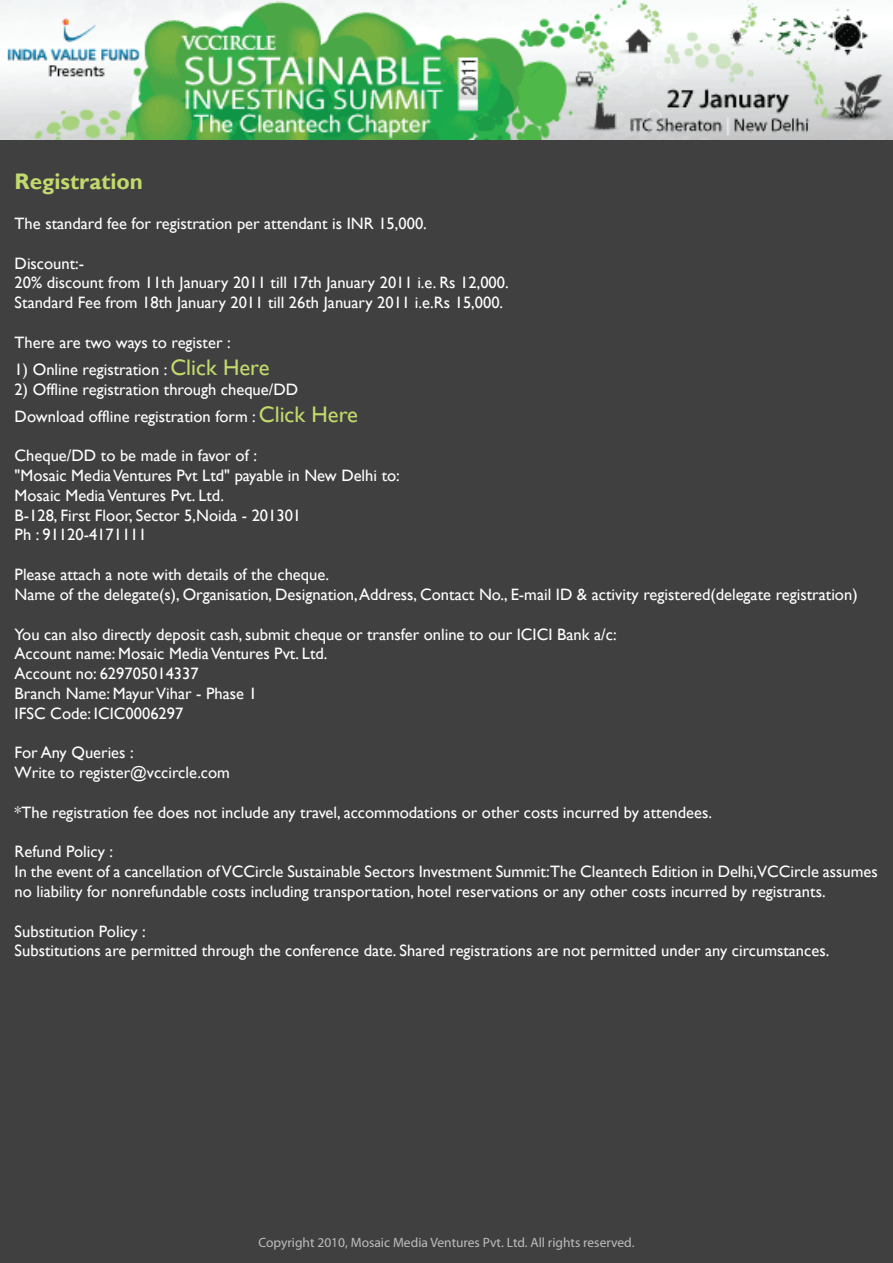
<style>
.page{position:relative;width:893px;height:1263px;background:#fff}
.page>*{position:absolute;margin:0;border:0;box-sizing:border-box;transform-origin:0 0}
.t1{font:700 22.5px "Gill Sans";color:#c2da6c}
.t2{font:16.5px/19.8px "Gill Sans";color:#fff}
.t3{font:13.5px "Myriad Pro";color:#bebdbd}
.s1{font-size:22.5px;color:#c2da6c}
</style>
<div class="page">
<div style="left:0;top:2px;width:893px;height:1261px;background:#404041"></div>
<img style="left:0;top:0;width:893px;height:140px">
<h1 class="t1" style="left:15px;top:168px;width:130px">Registration</h1>
<p class="t2" style="left:15px;top:214px;width:414px">The standard fee for registration per attendant is INR 15,000.</p>
<p class="t2" style="left:15px;top:253px;width:496px">Discount:-<br>20% discount from 11th January 2011 till 17th January 2011 i.e. Rs 12,000.<br>Standard Fee from 18th January 2011 till 26th January 2011 i.e.Rs 15,000.</p>
<p class="t2" style="left:15px;top:333px;width:218px">There are two ways to register :</p>
<p class="t2" style="left:15px;top:360px;width:256px">1) Online registration : <span class="s1">Click Here</span></p>
<p class="t2" style="left:15px;top:376px;width:345px;line-height:27px">2) Offline registration through cheque/DD<br>Download offline registration form : <span class="s1">Click Here</span></p>
<p class="t2" style="left:15px;top:446px;width:387px">Cheque/DD to be made in favor of :<br>"Mosaic Media Ventures Pvt Ltd" payable in New Delhi to:<br>Mosaic Media Ventures Pvt. Ltd.<br>B-128, First Floor, Sector 5,Noida - 201301<br>Ph : 91120-4171111</p>
<p class="t2" style="left:15px;top:565px;width:844px">Please attach a note with details of the cheque.<br>Name of the delegate(s), Organisation, Designation, Address, Contact No., E-mail ID &amp; activity registered(delegate registration)</p>
<p class="t2" style="left:15px;top:624px;width:604px">You can also directly deposit cash, submit cheque or transfer online to our ICICI Bank a/c:<br>Account name: Mosaic Media Ventures Pvt. Ltd.<br>Account no: 629705014337<br>Branch Name: Mayur Vihar - Phase 1<br>IFSC Code: ICIC0006297</p>
<p class="t2" style="left:15px;top:743px;width:217px">For Any Queries :<br>Write to register@vccircle.com</p>
<p class="t2" style="left:15px;top:802px;width:699px">*The registration fee does not include any travel, accommodations or other costs incurred by attendees.</p>
<p class="t2" style="left:15px;top:842px;width:865px">Refund Policy :<br>In the event of a cancellation of VCCircle Sustainable Sectors Investment Summit:The Cleantech Edition in Delhi,VCCircle assumes no liability for nonrefundable costs including transportation, hotel reservations or any other costs incurred by registrants.</p>
<p class="t2" style="left:15px;top:921px;width:816px">Substitution Policy :<br>Substitutions are permitted through the conference date. Shared registrations are not permitted under any circumstances.</p>
<p class="t3" style="left:258px;top:1234px;width:378px">Copyright 2010, Mosaic Media Ventures Pvt. Ltd. All rights reserved.</p>
</div>
